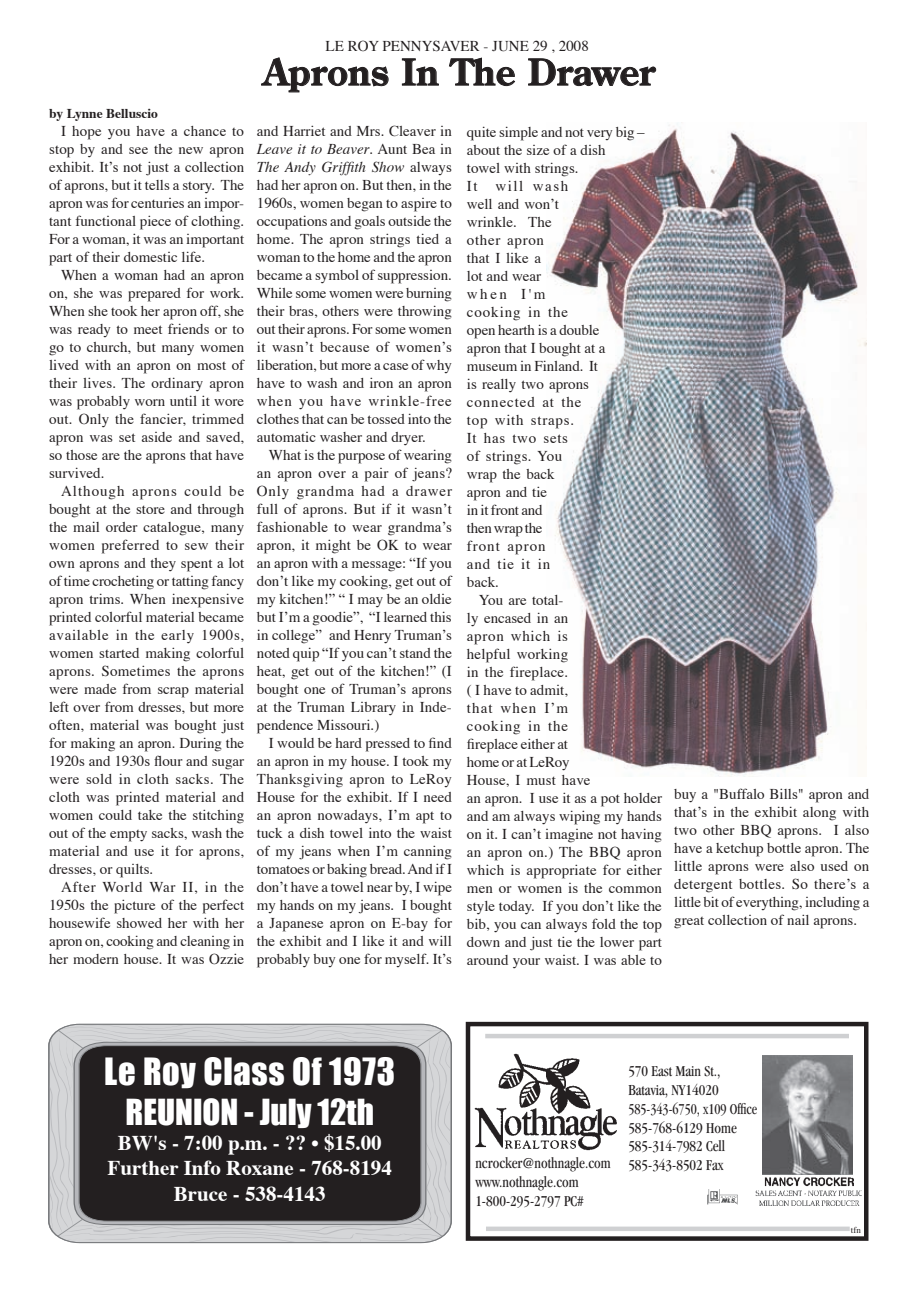
<style>
.page{position:relative;width:918px;height:1296px;background:#fff}
.page>*{position:absolute;margin:0;border:0;box-sizing:border-box;transform-origin:0 0}
.t1{font:700 36px "Century Old Style Std";letter-spacing:.01em;color:#231f20}
.t2{font:34.5px "Impact";letter-spacing:.02em;color:#fff}
.t3{font:33px "Impact";color:#fff}
.t4{font:700 21px/25.2px "Times";color:#fff;text-align:center}
.t5{font:condensed 15.6px/18.8px "Garamond";color:#231f20;scale:.95 1}
.t6{font:15px/18px "Times";color:#231f20;text-align:justify}
.t7{font:15px "Times";letter-spacing:.06em;color:#231f20}
.t8{font:15px "Times";letter-spacing:.05em;color:#231f20}
.t9{font:15px "Times";letter-spacing:.045em;color:#231f20}
.t10{font:15px "Times";letter-spacing:.02em;color:#231f20}
.t11{font:15px "Times";letter-spacing:-.02em;color:#231f20}
.t12{font:15px "Times";letter-spacing:.07em;color:#231f20}
.t13{font:15px "Times";letter-spacing:.1em;color:#231f20}
.t14{font:15px "Times";letter-spacing:.065em;color:#231f20}
.t15{font:15px "Times";letter-spacing:.055em;color:#231f20}
.t16{font:700 13.5px "Times";color:#231f20}
.t17{font:9px "Times";color:#231f20}
.s1{font-style:italic}
</style>
<div class="page">
<img style="left:547px;top:123px;width:320px;height:654px">
<svg style="left:261px;top:57px;width:128px;height:36px"></svg>
<svg style="left:402px;top:58px;width:37px;height:28px"></svg>
<svg style="left:449px;top:57px;width:66px;height:29px"></svg>
<svg style="left:528px;top:58px;width:128px;height:28px"></svg>
<img style="left:474px;top:1054px;width:143px;height:97px">
<img style="left:707px;top:1189px;width:31px;height:16px">
<img style="left:755px;top:1178px;width:107px;height:27px">
<img style="left:763px;top:1055px;width:90px;height:119px">
<div style="left:466px;top:1022px;width:402px;height:219px;border:4px solid #231f20"></div>
<hr style="left:485px;top:1034px;width:364px;height:4px;background:#cfd0d2">
<hr style="left:486px;top:1227px;width:364px;height:4px;background:#cfd0d2">
<svg style="left:48px;top:1024px;width:404px;height:219px;background:#cfd0d2"></svg>
<svg style="left:73px;top:1041px;width:354px;height:184px;background:#acadb1"></svg>
<div style="left:78px;top:1045px;width:344px;height:177px;background:#231f20"></div>
<p class="t16" style="left:49px;top:101px;width:110px">by Lynne Belluscio</p>
<p class="t6" style="left:49px;top:121px;width:197px;text-indent:12px">I hope you have a chance to stop by and see the new apron exhibit. It’s not just a collection of aprons, but it tells a story. The apron was for centuries an impor&shy;tant functional piece of clothing.<br>For a woman, it was an important part of their domestic life.</p>
<p class="t6" style="left:49px;top:265px;width:197px;text-indent:12px">When a woman had an apron on, she was prepared for work.<br>When she took her apron off, she was ready to meet friends or to go to church, but many women lived with an apron on most of their lives. The ordinary apron was probably worn until it wore out. Only the fancier, trimmed apron was set aside and saved, so those are the aprons that have survived.</p>
<p class="t6" style="left:49px;top:481px;width:197px;text-indent:12px">Although aprons could be bought at the store and through the mail order catalogue, many women preferred to sew their own aprons and they spent a lot of time crocheting or tatting fancy apron trims. When inexpensive printed colorful material became available in the early 1900s, women started making colorful aprons. Sometimes the aprons were made from scrap material left over from dresses, but more often, material was bought just for making an apron. During the 1920s and 1930s flour and sugar were sold in cloth sacks. The cloth was printed material and women could take the stitching out of the empty sacks, wash the material and use it for aprons, dresses, or quilts.</p>
<p class="t6" style="left:49px;top:877px;width:197px;text-indent:12px">After World War II, in the 1950s the picture of the perfect housewife showed her with her apron on, cooking and cleaning in her modern house. It was Ozzie</p>
<p class="t6" style="left:326px;top:36px;width:265px">LE ROY PENNYSAVER - JUNE 29 , 2008</p>
<h1 class="t1" style="left:263px;top:48px;width:393px">Aprons In The Drawer</h1>
<p class="t6" style="left:257px;top:121px;width:197px">and Harriet and Mrs. Cleaver in <span class="s1">Leave it to Beaver</span>. Aunt Bea in <span class="s1">The Andy Griffith Show</span> always had her apron on. But then, in the 1960s, women began to aspire to occupations and goals outside the home. The apron strings tied a woman to the home and the apron became a symbol of suppression.<br>While some women were burning their bras, others were throwing out their aprons. For some women it wasn’t because of women’s liberation, but more a case of why have to wash and iron an apron when you have wrinkle-free clothes that can be tossed into the automatic washer and dryer.</p>
<p class="t6" style="left:257px;top:445px;width:197px;text-indent:12px">What is the purpose of wearing an apron over a pair of jeans?<br>Only grandma had a drawer full of aprons. But if it wasn’t fashionable to wear grandma’s apron, it might be OK to wear an apron with a message: “If you don’t like my cooking, get out of my kitchen!” “ I may be an oldie but I’m a goodie”, “I learned this in college” and Henry Truman’s noted quip “If you can’t stand the heat, get out of the kitchen!” (I bought one of Truman’s aprons at the Truman Library in Inde&shy;pendence Missouri.)</p>
<p class="t6" style="left:257px;top:733px;width:197px;text-indent:12px">I would be hard pressed to find an apron in my house. I took my Thanksgiving apron to LeRoy House for the exhibit. If I need an apron nowadays, I’m apt to tuck a dish towel into the waist of my jeans when I’m canning tomatoes or baking bread. And if I don’t have a towel near by, I wipe my hands on my jeans. I bought a Japanese apron on E-bay for the exhibit and I like it and will probably buy one for myself. It’s</p>
<p class="t6" style="left:467px;top:122px;width:179px">quite simple and not very big –</p>
<p class="t6" style="left:467px;top:140px;width:140px">about the size of a dish</p>
<p class="t6" style="left:467px;top:158px;width:113px">towel with strings.</p>
<p class="t13" style="left:467px;top:172px;width:103px">It will wash</p>
<p class="t6" style="left:467px;top:194px;width:94px">well and won’t</p>
<p class="t6" style="left:467px;top:212px;width:86px">wrinkle. The</p>
<p class="t9" style="left:467px;top:226px;width:79px">other apron</p>
<p class="t6" style="left:467px;top:248px;width:76px">that I like a</p>
<p class="t6" style="left:467px;top:266px;width:76px">lot and wear</p>
<p class="t6" style="left:467px;top:284px;width:80px">when I'm</p>
<p class="t7" style="left:467px;top:298px;width:103px">cooking in the</p>
<p class="t6" style="left:467px;top:320px;width:134px">open hearth is a double</p>
<p class="t6" style="left:467px;top:338px;width:140px">apron that I bought at a</p>
<p class="t6" style="left:467px;top:356px;width:133px">museum in Finland. It</p>
<p class="t6" style="left:467px;top:374px;width:124px">is really two aprons</p>
<p class="t7" style="left:467px;top:388px;width:116px">connected at the</p>
<p class="t8" style="left:467px;top:406px;width:109px">top with straps.</p>
<p class="t8" style="left:467px;top:424px;width:103px">It has two sets</p>
<p class="t10" style="left:467px;top:442px;width:97px">of strings. You</p>
<p class="t6" style="left:467px;top:464px;width:89px">wrap the back</p>
<p class="t6" style="left:467px;top:482px;width:82px">apron and tie</p>
<p class="t6" style="left:467px;top:500px;width:77px">in it front and</p>
<p class="t11" style="left:467px;top:514px;width:77px">then wrap the</p>
<p class="t14" style="left:467px;top:532px;width:80px">front apron</p>
<p class="t15" style="left:467px;top:550px;width:85px">and tie it in</p>
<p class="t6" style="left:467px;top:572px;width:34px">back.</p>
<p class="t6" style="left:479px;top:590px;width:86px">You are total-</p>
<p class="t6" style="left:467px;top:608px;width:103px">ly encased in an</p>
<p class="t9" style="left:467px;top:622px;width:103px">apron which is</p>
<p class="t6" style="left:467px;top:644px;width:103px">helpful working</p>
<p class="t6" style="left:467px;top:662px;width:103px">in the fireplace.</p>
<p class="t6" style="left:467px;top:680px;width:103px">( I have to admit,</p>
<p class="t12" style="left:467px;top:694px;width:103px">that when I’m</p>
<p class="t7" style="left:467px;top:712px;width:103px">cooking in the</p>
<p class="t6" style="left:467px;top:734px;width:103px">fireplace either at</p>
<p class="t6" style="left:467px;top:752px;width:104px">home or at LeRoy</p>
<p class="t6" style="left:467px;top:770px;width:125px">House, I must have</p>
<p class="t6" style="left:467px;top:788px;width:197px">an apron. I use it as a pot holder</p>
<p class="t6" style="left:467px;top:806px;width:197px">and am always wiping my hands</p>
<p class="t6" style="left:467px;top:824px;width:197px">on it. I can’t imagine not having</p>
<p class="t6" style="left:467px;top:842px;width:197px">an apron on.) The BBQ apron</p>
<p class="t6" style="left:467px;top:860px;width:196px">which is appropriate for either</p>
<p class="t6" style="left:467px;top:878px;width:197px">men or women is the common</p>
<p class="t6" style="left:467px;top:896px;width:197px">style today. If you don’t like the</p>
<p class="t6" style="left:467px;top:914px;width:197px">bib, you can always fold the top</p>
<p class="t6" style="left:467px;top:932px;width:197px">down and just tie the lower part</p>
<p class="t6" style="left:467px;top:950px;width:197px">around your waist. I was able to</p>
<p class="t6" style="left:674px;top:784px;width:197px">buy a "Buffalo Bills" apron and that’s in the exhibit along with two other BBQ aprons. I also have a ketchup bottle apron. The little aprons were also used on detergent bottles. So there’s a little bit of everything, including a great collection of nail aprons.</p>
<h2 class="t2" style="left:104px;top:1051px;width:293px">Le Roy Class Of 1973</h2>
<h3 class="t3" style="left:126px;top:1092px;width:250px">REUNION - July 12th</h3>
<h3 class="t4" style="left:108px;top:1128px;width:286px">BW's - 7:00 p.m. - ?? • $15.00<br>Further Info Roxane - 768-8194<br>Bruce - 538-4143</h3>
<p class="t5" style="left:475px;top:1154px;width:144px">ncrocker@nothnagle.com www.nothnagle.com<br>1-800-295-2797 PC#</p>
<p class="t5" style="left:628px;top:1062px;width:137px">570 East Main St.,<br>Batavia, NY14020<br>585-343-6750, x109 Office<br>585-768-6129 Home<br>585-314-7982 Cell<br>585-343-8502 Fax</p>
<p class="t17" style="left:851px;top:1221px;width:11px">tfn</p>
</div>
